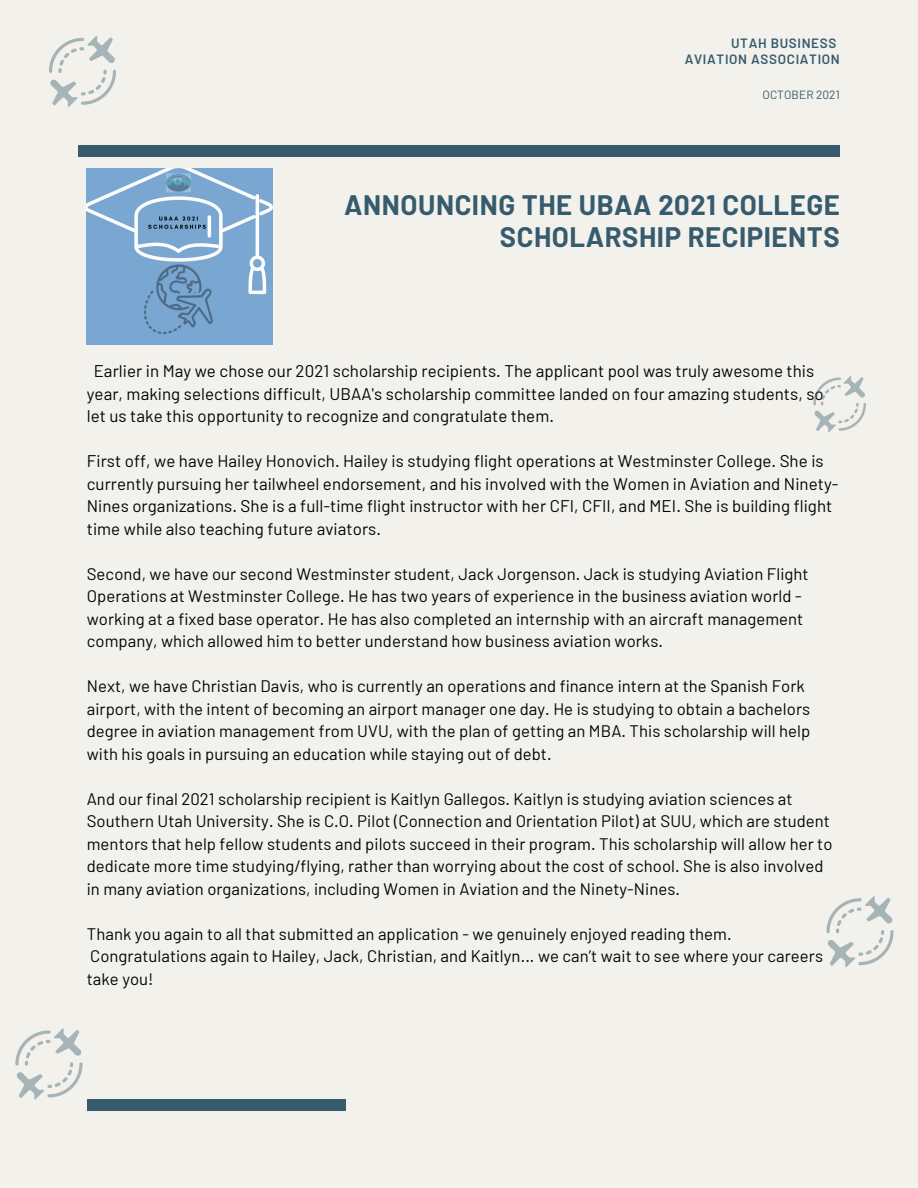
<style>
.page{position:relative;width:918px;height:1188px;background:#f2f1ec}
.page>*{position:absolute;margin:0;border:0;box-sizing:border-box;transform-origin:0 0}
.t1{font:700 27.45px/31.8px "Barlow";letter-spacing:.02em;color:#365b6d;text-align:right}
.t2{font:16.95px/22.5px "Barlow";letter-spacing:.005em;color:#020404}
.t3{font:16.65px/22.5px "Barlow";letter-spacing:.005em;color:#020404}
.t4{font:600 13.5px "Barlow";letter-spacing:.05em;color:#365b6d}
.t5{font:11.85px "Barlow";letter-spacing:.005em;color:#365b6d}
</style>
<div class="page">
<img style="left:87px;top:168px;width:185px;height:177px">
<svg style="left:49px;top:36px;width:67px;height:71px"></svg>
<div style="left:78px;top:145px;width:761px;height:11px;background:#365b6d"></div>
<svg style="left:15px;top:1028px;width:68px;height:71px"></svg>
<svg style="left:813px;top:376px;width:53px;height:56px"></svg>
<svg style="left:826px;top:896px;width:68px;height:71px"></svg>
<div style="left:87px;top:1100px;width:258px;height:11px;background:#365b6d"></div>
<p class="t4" style="left:731px;top:35px;width:107px">UTAH BUSINESS</p>
<p class="t4" style="left:685px;top:51px;width:157px">AVIATION ASSOCIATION</p>
<p class="t5" style="left:763px;top:87px;width:79px">OCTOBER 2021</p>
<p class="t1" style="left:344px;top:188px;width:497px">ANNOUNCING THE UBAA 2021 COLLEGE<br>SCHOLARSHIP RECIPIENTS</p>
<p class="t2" style="left:87px;top:359px;width:739px;text-indent:7px">Earlier in May we chose our 2021 scholarship recipients. The applicant pool was truly awesome this year, making selections difficult, UBAA's scholarship committee landed on four amazing students, so let us take this opportunity to recognize and congratulate them.</p>
<p class="t2" style="left:87px;top:449px;width:753px">First off, we have Hailey Honovich. Hailey is studying flight operations at Westminster College. She is currently pursuing her tailwheel endorsement, and his involved with the Women in Aviation and Ninety-Nines organizations. She is a full-time flight instructor with her CFI, CFII, and MEI. She is building flight time while also teaching future aviators.</p>
<p class="t3" style="left:87px;top:562px;width:723px">Second, we have our second Westminster student, Jack Jorgenson. Jack is studying Aviation Flight Operations at Westminster College. He has two years of experience in the business aviation world - working at a fixed base operator. He has also completed an internship with an aircraft management company, which allowed him to better understand how business aviation works.</p>
<p class="t3" style="left:87px;top:674px;width:725px">Next, we have Christian Davis, who is currently an operations and finance intern at the Spanish Fork airport, with the intent of becoming an airport manager one day. He is studying to obtain a bachelors degree in aviation management from UVU, with the plan of getting an MBA. This scholarship will help with his goals in pursuing an education while staying out of debt.</p>
<p class="t3" style="left:87px;top:787px;width:747px">And our final 2021 scholarship recipient is Kaitlyn Gallegos. Kaitlyn is studying aviation sciences at Southern Utah University. She is C.O. Pilot (Connection and Orientation Pilot) at SUU, which are student mentors that help fellow students and pilots succeed in their program. This scholarship will allow her to dedicate more time studying/flying, rather than worrying about the cost of school. She is also involved in many aviation organizations, including Women in Aviation and the Ninety-Nines.</p>
<p class="t3" style="left:87px;top:922px;width:738px">Thank you again to all that submitted an application - we genuinely enjoyed reading them.<br>Congratulations again to Hailey, Jack, Christian, and Kaitlyn... we can’t wait to see where your careers take you!</p>
</div>
